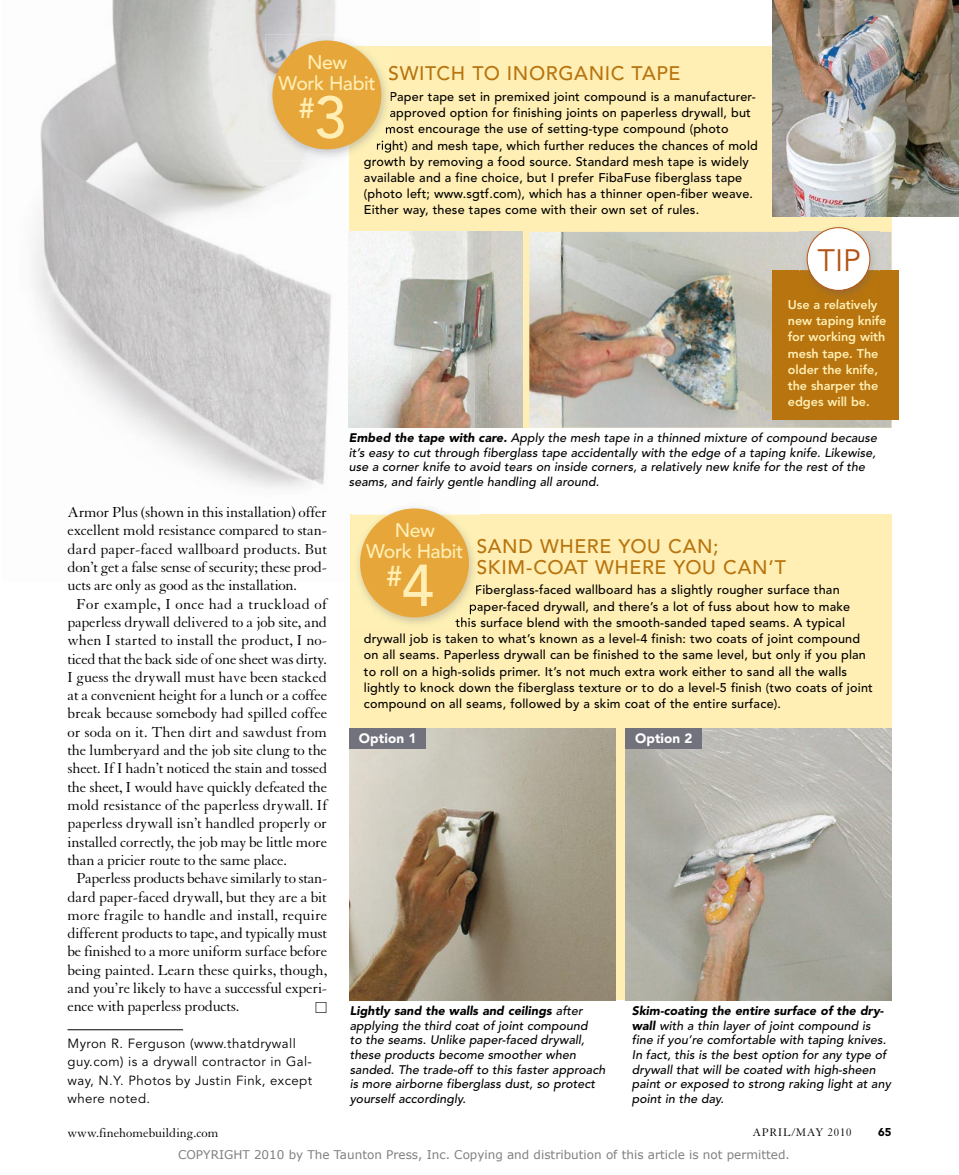
<style>
.page{position:relative;width:959px;height:1175px;background:#fff}
.page>*{position:absolute;margin:0;border:0;box-sizing:border-box;transform-origin:0 0}
.t1{font:30.75px "Avenir LT Std";color:#b45212}
.t2{font:500 28.5px "Avenir LT Std";color:#ffefb4}
.t3{font:500 19.5px/20.9px "Avenir LT Std";letter-spacing:.03em;color:#b8740e}
.t4{font:500 19.5px/21px "Avenir LT Std";letter-spacing:-.025em;color:#ffefb4;text-align:center}
.t5{font:15.75px "Granjon LT Std";letter-spacing:-.015em;color:#000}
.t6{font:15.75px "Granjon LT Std";letter-spacing:.005em;color:#000}
.t7{font:15.75px "Granjon LT Std";letter-spacing:.015em;color:#000}
.t8{font:13.5px "Granjon LT Std";color:#000}
.t9{font:900 13.5px "Avenir LT Std";letter-spacing:.005em;color:#fff}
.t10{font:13.5px "Universal Std Newswith Comm Pi";color:#000}
.t11{font:13.2px/18.3px "Avenir LT Std";letter-spacing:.03em;color:#000}
.t12{font:500 12.6px "Avenir LT Std";letter-spacing:.015em;color:#000}
.t13{font:800 12.6px/16.2px "Avenir LT Std";letter-spacing:-.005em;color:#ffefb4}
.t14{font:italic 500 12.3px/14.7px "Avenir LT Std";letter-spacing:.005em;color:#000}
.t15{font:12px "Verdana";color:#808080}
.t16{font:12px "Granjon LT Std";letter-spacing:.07em;color:#000}
.t17{font:900 11.25px "Avenir LT Std";color:#000}
.s1{font-size:58.5px}
.s2{font-weight:900}
</style>
<div class="page">
<img style="left:33px;top:0;width:316px;height:489px">
<div style="left:349px;top:46px;width:542px;height:382px;background:#ffefb4"></div>
<img style="left:529px;top:232px;width:362px;height:196px">
<img style="left:349px;top:232px;width:173px;height:196px">
<div style="left:350px;top:514px;width:541px;height:486px;background:#ffefb4"></div>
<hr style="left:68px;top:1029px;width:115px;height:1px;background:#000">
<img style="left:350px;top:729px;width:265px;height:271px">
<img style="left:625px;top:729px;width:266px;height:271px">
<div style="left:772px;top:270px;width:127px;height:149px;background:#b8740e"></div>
<img style="left:353px;top:507px;width:125px;height:117px">
<svg style="left:477px;top:539px;width:1px;height:35px"></svg>
<svg style="left:470px;top:585px;width:8px;height:29px"></svg>
<img style="left:455px;top:617px;width:23px;height:10px">
<div style="left:360px;top:508px;width:109px;height:109px;background:#e6a63a;border-radius:50%"></div>
<img style="left:265px;top:35px;width:90px;height:125px">
<img style="left:349px;top:46px;width:37px;height:114px">
<svg style="left:389px;top:67px;width:2px;height:13px"></svg>
<svg style="left:386px;top:91px;width:5px;height:43px"></svg>
<img style="left:377px;top:140px;width:14px;height:13px">
<img style="left:364px;top:156px;width:26px;height:4px">
<div style="left:272px;top:40px;width:109px;height:109px;background:#e6a63a;border-radius:50%"></div>
<img style="left:772px;top:0;width:186px;height:217px">
<div style="left:350px;top:729px;width:76px;height:20px;background:#72727d"></div>
<div style="left:626px;top:729px;width:76px;height:20px;background:#72727d"></div>
<img style="left:799px;top:227px;width:80px;height:69px">
<img style="left:836px;top:299px;width:34px;height:2px">
<div style="left:807px;top:228px;width:62px;height:62px;background:#fff;border-radius:50%"></div>
<div style="left:806px;top:227px;width:64px;height:64px;border:1px solid #b45212;border-radius:50%"></div>
<h3 class="t4" style="left:278px;top:52px;width:99px">New<br>Work Habit</h3>
<h2 class="t2" style="left:299px;top:91px;width:49px">#<span class="s1">3</span></h2>
<h3 class="t3" style="left:388px;top:64px;width:294px">SWITCH TO INORGANIC TAPE</h3>
<p class="t12" style="left:389px;top:89px;width:367px">Paper tape set in premixed joint compound is a manufacturer-</p>
<p class="t12" style="left:389px;top:106px;width:363px">approved option for finishing joints on paperless drywall, but</p>
<p class="t12" style="left:385px;top:122px;width:345px">most encourage the use of setting-type compound (photo</p>
<p class="t12" style="left:376px;top:138px;width:383px">right) and mesh tape, which further reduces the chances of mold</p>
<p class="t12" style="left:364px;top:154px;width:386px">growth by removing a food source. Standard mesh tape is widely</p>
<p class="t12" style="left:364px;top:170px;width:380px">available and a fine choice, but I prefer FibaFuse fiberglass tape</p>
<p class="t12" style="left:364px;top:187px;width:390px">(photo left; www.sgtf.com), which has a thinner open-fiber weave.</p>
<p class="t12" style="left:364px;top:203px;width:337px">Either way, these tapes come with their own set of rules.</p>
<h1 class="t1" style="left:817px;top:243px;width:45px">TIP</h1>
<p class="t13" style="left:788px;top:296px;width:100px">Use a relatively new taping knife for working with mesh tape. The older the knife, the sharper the edges will be.</p>
<p class="t5" style="left:68px;top:504px;width:261px">Armor Plus (shown in this installation) offer</p>
<p class="t5" style="left:68px;top:522px;width:261px">excellent mold resistance compared to stan-</p>
<p class="t6" style="left:68px;top:540px;width:261px">dard paper-faced wallboard products. But</p>
<p class="t5" style="left:68px;top:558px;width:261px">don’t get a false sense of security; these prod-</p>
<p class="t5" style="left:68px;top:577px;width:231px">ucts are only as good as the installation.</p>
<p class="t7" style="left:76px;top:595px;width:252px">For example, I once had a truckload of</p>
<p class="t5" style="left:68px;top:613px;width:261px">paperless drywall delivered to a job site, and</p>
<p class="t5" style="left:68px;top:632px;width:261px">when I started to install the product, I no-</p>
<p class="t5" style="left:68px;top:650px;width:261px">ticed that the back side of one sheet was dirty.</p>
<p class="t5" style="left:68px;top:668px;width:261px">I guess the drywall must have been stacked</p>
<p class="t5" style="left:68px;top:687px;width:261px">at a convenient height for a lunch or a coffee</p>
<p class="t5" style="left:68px;top:705px;width:261px">break because somebody had spilled coffee</p>
<p class="t5" style="left:68px;top:723px;width:261px">or soda on it. Then dirt and sawdust from</p>
<p class="t5" style="left:68px;top:741px;width:261px">the lumberyard and the job site clung to the</p>
<p class="t5" style="left:68px;top:760px;width:261px">sheet. If I hadn’t noticed the stain and tossed</p>
<p class="t5" style="left:68px;top:778px;width:261px">the sheet, I would have quickly defeated the</p>
<p class="t5" style="left:68px;top:796px;width:261px">mold resistance of the paperless drywall. If</p>
<p class="t5" style="left:68px;top:815px;width:261px">paperless drywall isn’t handled properly or</p>
<p class="t5" style="left:68px;top:833px;width:261px">installed correctly, the job may be little more</p>
<p class="t5" style="left:68px;top:851px;width:221px">than a pricier route to the same place.</p>
<p class="t5" style="left:76px;top:870px;width:252px">Paperless products behave similarly to stan-</p>
<p class="t5" style="left:68px;top:888px;width:261px">dard paper-faced drywall, but they are a bit</p>
<p class="t6" style="left:68px;top:906px;width:261px">more fragile to handle and install, require</p>
<p class="t5" style="left:68px;top:924px;width:261px">different products to tape, and typically must</p>
<p class="t5" style="left:68px;top:943px;width:261px">be finished to a more uniform surface before</p>
<p class="t5" style="left:68px;top:961px;width:261px">being painted. Learn these quirks, though,</p>
<p class="t5" style="left:68px;top:979px;width:261px">and you’re likely to have a successful experi-</p>
<p class="t5" style="left:68px;top:998px;width:173px">ence with paperless products.</p>
<p class="t10" style="left:315px;top:1002px;width:14px">□</p>
<p class="t11" style="left:68px;top:1034px;width:246px">Myron R. Ferguson (www.thatdrywall guy.com) is a drywall contractor in Gal&shy;way, N.Y. Photos by Justin Fink, except where noted.</p>
<p class="t14" style="left:349px;top:431px;width:529px"><span class="s2">Embed the tape with care.</span> Apply the mesh tape in a thinned mixture of compound because it’s easy to cut through fiberglass tape accidentally with the edge of a taping knife. Likewise, use a corner knife to avoid tears on inside corners, a relatively new knife for the rest of the seams, and fairly gentle handling all around.</p>
<h3 class="t4" style="left:366px;top:520px;width:99px">New<br>Work Habit</h3>
<h2 class="t2" style="left:386px;top:559px;width:49px">#<span class="s1">4</span></h2>
<h3 class="t3" style="left:476px;top:536px;width:311px">SAND WHERE YOU CAN;<br>SKIM-COAT WHERE YOU CAN’T</h3>
<p class="t12" style="left:475px;top:583px;width:366px">Fiberglass-faced wallboard has a slightly rougher surface than</p>
<p class="t12" style="left:469px;top:599px;width:383px">paper-faced drywall, and there’s a lot of fuss about how to make</p>
<p class="t12" style="left:455px;top:615px;width:391px">this surface blend with the smooth-sanded taped seams. A typical</p>
<p class="t12" style="left:364px;top:631px;width:498px">drywall job is taken to what’s known as a level-4 finish: two coats of joint compound</p>
<p class="t12" style="left:364px;top:647px;width:503px">on all seams. Paperless drywall can be finished to the same level, but only if you plan</p>
<p class="t12" style="left:364px;top:664px;width:485px">to roll on a high-solids primer. It’s not much extra work either to sand all the walls</p>
<p class="t12" style="left:364px;top:680px;width:510px">lightly to knock down the fiberglass texture or to do a level-5 finish (two coats of joint</p>
<p class="t12" style="left:364px;top:696px;width:419px">compound on all seams, followed by a skim coat of the entire surface).</p>
<p class="t9" style="left:359px;top:730px;width:59px">Option 1</p>
<p class="t9" style="left:635px;top:730px;width:59px">Option 2</p>
<p class="t14" style="left:350px;top:1003px;width:257px"><span class="s2">Lightly sand the walls and ceilings</span> after applying the third coat of joint compound<br>to the seams. Unlike paper-faced drywall, these products become smoother when sanded. The trade-off to this faster approach is more airborne fiberglass dust, so protect yourself accordingly.</p>
<p class="t14" style="left:632px;top:1003px;width:260px"><span class="s2">Skim-coating the entire surface of the dry&shy;wall</span> with a thin layer of joint compound is fine if you’re comfortable with taping knives.<br>In fact, this is the best option for any type of drywall that will be coated with high-sheen paint or exposed to strong raking light at any point in the day.</p>
<p class="t8" style="left:68px;top:1125px;width:152px">www.finehomebuilding.com</p>
<p class="t16" style="left:752px;top:1126px;width:101px">APRIL/MAY 2010</p>
<p class="t17" style="left:878px;top:1125px;width:15px">65</p>
<p class="t15" style="left:178px;top:1147px;width:613px">COPYRIGHT 2010 by The Taunton Press, Inc. Copying and distribution of this article is not permitted.</p>
</div>
